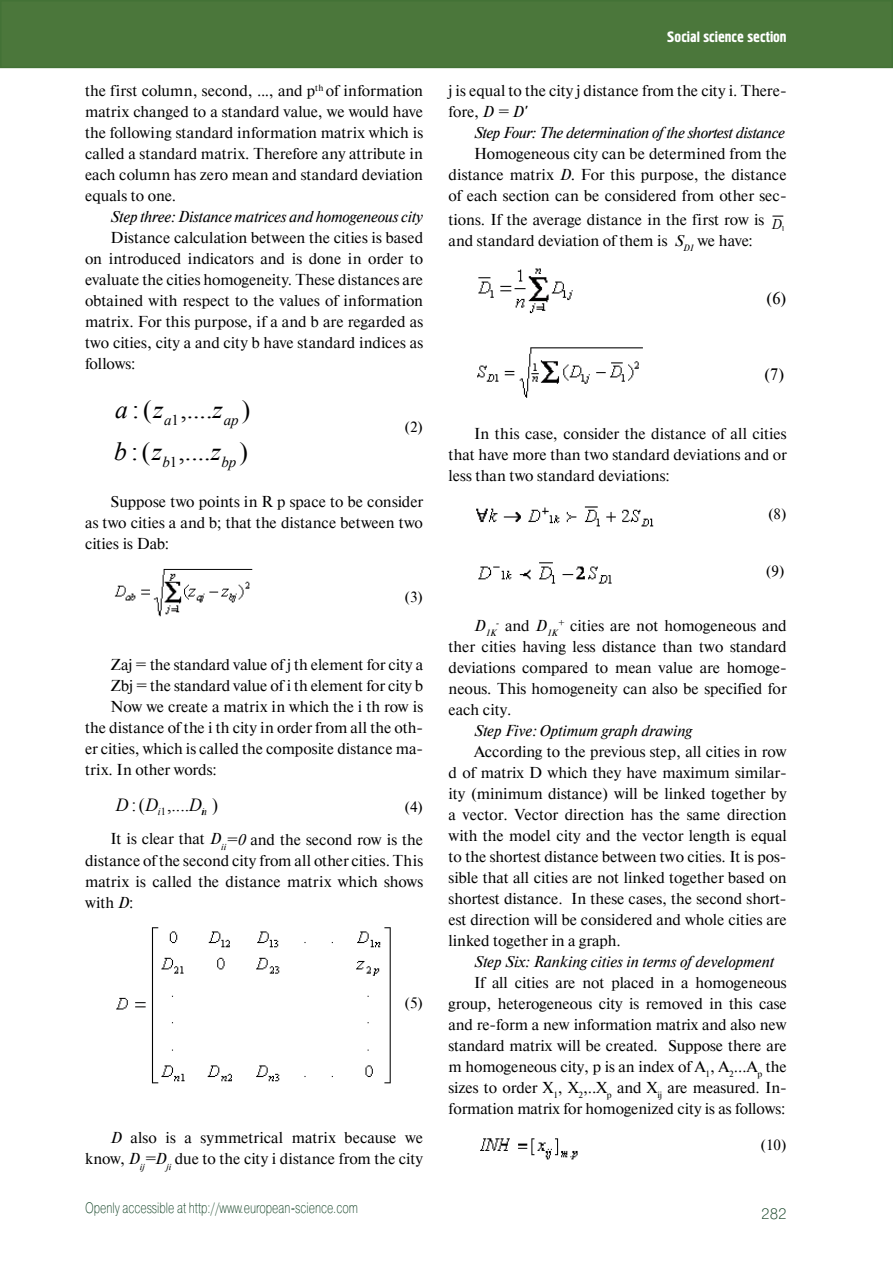
<style>
.page{position:relative;width:893px;height:1263px;background:#fff}
.page>*{position:absolute;margin:0;border:0;box-sizing:border-box;transform-origin:0 0}
.t1{font:25.65px "Times New Roman";color:#000}
.t2{font:italic 25.65px "Times New Roman";color:#000}
.t3{font:18.45px "Times New Roman";color:#000;scale:.96 1}
.t4{font:italic 18.45px "Times New Roman";color:#000;scale:.96 1}
.t5{font:16.5px "Newton C";color:#000}
.t6{font:15.75px/21px "Newton C";color:#000;text-align:justify}
.t7{font:italic 15.75px "Newton C";letter-spacing:-.01em;color:#000}
.t8{font:15px "Pragmatica Light C";color:#0d3e20;scale:.75 1}
.t9{font:15px "Newton C";color:#000}
.t10{font:15px "Hermes C";color:#fff}
.t11{font:italic 15px "Times New Roman";color:#000}
.t12{font:15px "Pragmatica Light C";color:#0d3e20}
.t13{font:italic 10.8px "Times New Roman";color:#000;scale:.96 1}
.t14{font:italic 9.15px "Newton C";color:#000}
.s1{font-style:normal}
.s2{font-style:italic}
</style>
<div class="page">
<div style="left:1px;top:1px;width:891px;height:66px;background:#4b773b"></div>
<div style="left:0;top:0;width:893px;height:68px;border:2px solid #437236"></div>
<img style="left:116px;top:927px;width:275px;height:157px">
<img style="left:114px;top:568px;width:139px;height:49px">
<img style="left:478px;top:268px;width:95px;height:46px">
<img style="left:477px;top:347px;width:166px;height:51px">
<img style="left:476px;top:506px;width:178px;height:21px">
<img style="left:478px;top:562px;width:134px;height:22px">
<img style="left:480px;top:1138px;width:98px;height:22px">
<p class="t6" style="left:85px;top:80px;width:340px">the first column, second, ..., and p<sup>th</sup> of information matrix changed to a standard value, we would have the following standard information matrix which is called a standard matrix. Therefore any attribute in each column has zero mean and standard deviation equals to one.</p>
<p class="t7" style="left:111px;top:208px;width:314px">Step three: Distance matrices and homogeneous city</p>
<p class="t6" style="left:85px;top:227px;width:340px;text-indent:26px">Distance calculation between the cities is based on introduced indicators and is done in order to evaluate the cities homogeneity. These distances are obtained with respect to the values of information matrix. For this purpose, if a and b are regarded as two cities, city a and city b have standard indices as follows:</p>
<h1 class="t1" style="left:132px;top:392px;width:120px">:( ,.... )</h1>
<p class="t11" style="left:163px;top:451px;width:16px">b<span class="s1">1</span></p>
<h1 class="t2" style="left:115px;top:392px;width:50px">a z</h1>
<h1 class="t2" style="left:213px;top:392px;width:11px">z</h1>
<p class="t11" style="left:164px;top:409px;width:16px">a<span class="s1">1</span></p>
<p class="t11" style="left:224px;top:409px;width:16px">ap</p>
<h1 class="t1" style="left:131px;top:434px;width:119px">:( ,.... )</h1>
<h1 class="t2" style="left:114px;top:434px;width:50px">b z</h1>
<h1 class="t2" style="left:211px;top:434px;width:11px">z</h1>
<p class="t11" style="left:221px;top:451px;width:16px">bp</p>
<p class="t9" style="left:404px;top:418px;width:20px">(2)</p>
<p class="t6" style="left:85px;top:491px;width:339px;text-indent:26px">Suppose two points in R p space to be consider as two cities a and b; that the distance between two cities is Dab:</p>
<p class="t9" style="left:404px;top:588px;width:20px">(3)</p>
<p class="t6" style="left:111px;top:654px;width:314px">Zaj = the standard value of j th element for city a</p>
<p class="t6" style="left:111px;top:675px;width:314px">Zbj = the standard value of i th element for city b</p>
<p class="t6" style="left:111px;top:696px;width:314px">Now we create a matrix in which the i th row is</p>
<p class="t6" style="left:85px;top:717px;width:340px">the distance of the i th city in order from all the oth-</p>
<p class="t6" style="left:85px;top:738px;width:340px">er cities, which is called the composite distance ma-</p>
<p class="t6" style="left:85px;top:759px;width:133px">trix. In other words:</p>
<p class="t3" style="left:131px;top:792px;width:92px">:( ,.... )</p>
<p class="t4" style="left:116px;top:792px;width:54px">D D<sub>i</sub><sub>1</sub></p>
<p class="t13" style="left:189px;top:804px;width:20px"><sup>D</sup>in</p>
<p class="t9" style="left:404px;top:799px;width:20px">(4)</p>
<p class="t6" style="left:85px;top:829px;width:340px;text-indent:26px">It is clear that <span class="s2">D</span><sub>ii</sub><span class="s2">=0</span> and the second row is the distance of the second city from all other cities. This matrix is called the distance matrix which shows with <span class="s2">D</span>:</p>
<p class="t9" style="left:404px;top:994px;width:20px">(5)</p>
<p class="t6" style="left:85px;top:1127px;width:340px;text-align:right"><span class="s2">D</span> also is a symmetrical matrix because we know, <span class="s2">D</span><sub>ij</sub><span class="s2">=D</span><sub>ji</sub> due to the city i distance from the city</p>
<p class="t8" style="left:85px;top:1199px;width:365px">Openly accessible at http://www.european-science.com</p>
<p class="t10" style="left:667px;top:29px;width:121px">Social science section</p>
<p class="t6" style="left:449px;top:80px;width:340px">j is equal to the city j distance from the city i. There&shy;fore, <span class="s2">D = D'</span></p>
<p class="t7" style="left:474px;top:124px;width:312px">Step Four: The determination of the shortest distance</p>
<p class="t6" style="left:449px;top:143px;width:340px;text-indent:26px">Homogeneous city can be determined from the distance matrix <span class="s2">D</span>. For this purpose, the distance of each section can be considered from other sec-</p>
<p class="t6" style="left:449px;top:209px;width:338px">tions. If the average distance in the first row is <sub>D</sub><sub>1 </sub>and standard deviation of them is <span class="s2">S</span><sub>D1</sub> we have:</p>
<p class="t5" style="left:766px;top:290px;width:22px">(6)</p>
<p class="t5" style="left:764px;top:365px;width:22px">(7)</p>
<p class="t6" style="left:449px;top:423px;width:340px;text-indent:26px">In this case, consider the distance of all cities that have more than two standard deviations and or less than two standard deviations:</p>
<p class="t9" style="left:768px;top:506px;width:20px">(8)</p>
<p class="t9" style="left:766px;top:563px;width:20px">(9)</p>
<p class="t6" style="left:449px;top:615px;width:340px;text-indent:48px"><sup>-</sup> and <span class="s2">D</span><sub>1K</sub><sup>+</sup> cities are not homogeneous and ther cities having less distance than two standard deviations compared to mean value are homoge&shy;neous. This homogeneity can also be specified for each city.</p>
<p class="t7" style="left:474px;top:722px;width:220px">Step Five: Optimum graph drawing</p>
<p class="t6" style="left:449px;top:741px;width:340px;text-indent:26px">According to the previous step, all cities in row d of matrix D which they have maximum similar&shy;ity (minimum distance) will be linked together by a vector. Vector direction has the same direction with the model city and the vector length is equal to the shortest distance between two cities. It is pos&shy;sible that all cities are not linked together based on shortest distance. In these cases, the second short&shy;est direction will be considered and whole cities are linked together in a graph.</p>
<p class="t7" style="left:474px;top:953px;width:302px">Step Six: Ranking cities in terms of development</p>
<p class="t6" style="left:449px;top:972px;width:340px;text-indent:26px">If all cities are not placed in a homogeneous group, heterogeneous city is removed in this case and re-form a new information matrix and also new standard matrix will be created. Suppose there are m homogeneous city, p is an index of A<sub>1</sub>, A<sub>2</sub>…A<sub>p</sub> the sizes to order X<sub>1</sub>, X<sub>2</sub>,..X<sub>p</sub> and X<sub>ij</sub> are measured. In&shy;formation matrix for homogenized city is as follows:</p>
<p class="t14" style="left:474px;top:628px;width:24px"><sup>D</sup>1K</p>
<p class="t9" style="left:761px;top:1137px;width:28px">(10)</p>
<p class="t12" style="left:761px;top:1205px;width:27px">282</p>
</div>
